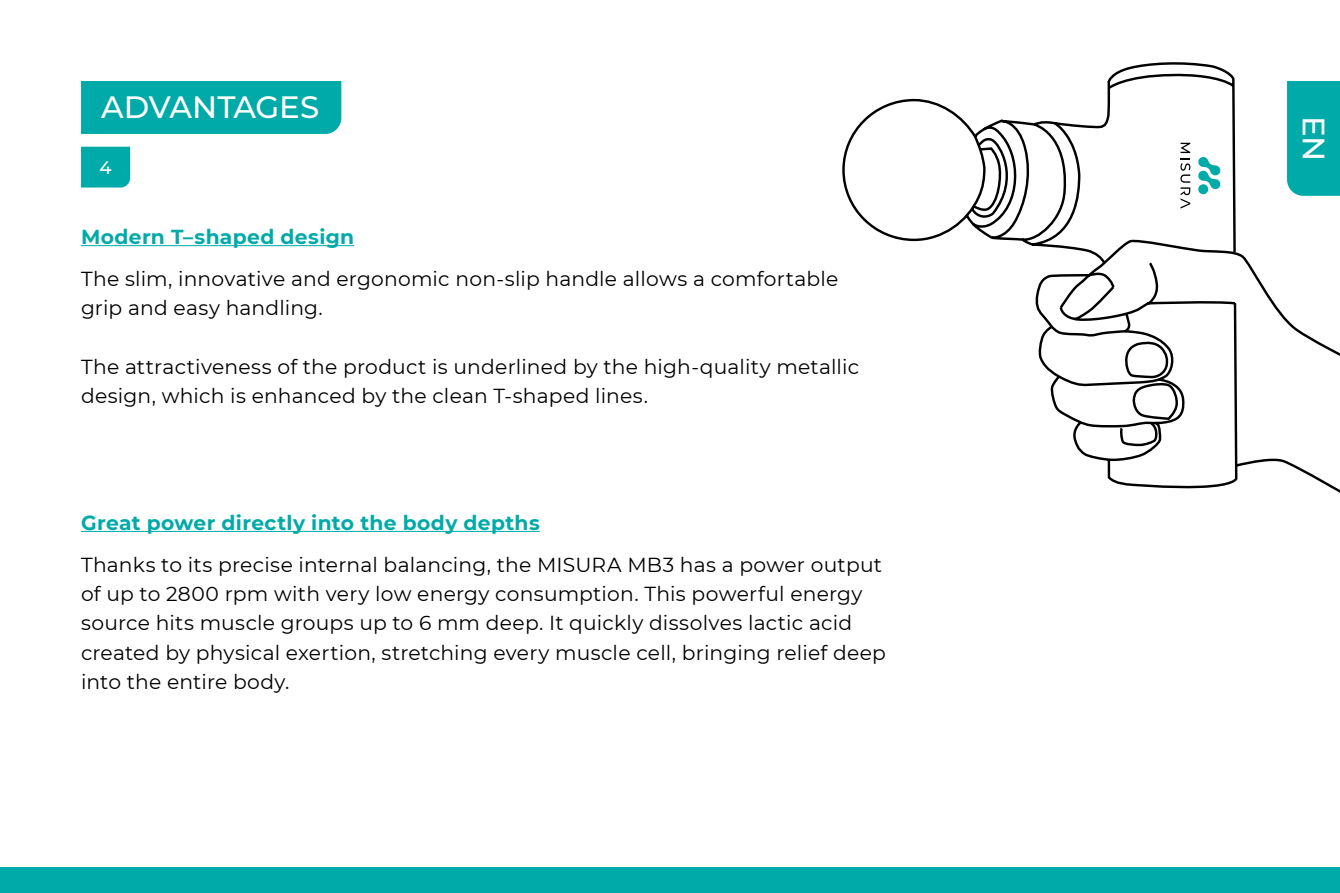
<style>
.page{position:relative;width:1340px;height:893px;background:#fff}
.page>*{position:absolute;margin:0;border:0;box-sizing:border-box;transform-origin:0 0}
.t1{font:500 30.82px "Montserrat";letter-spacing:-.01em;color:#fff}
.t2{font:20.25px/29.2px "Montserrat";letter-spacing:.01em;color:#000}
.t3{font:700 20.25px "Montserrat";letter-spacing:.015em;color:#00aaa8}
.t4{font:500 18.22px "Montserrat";color:#fff}
</style>
<div class="page">
<div style="left:0;top:867px;width:1339px;height:26px;background:#00aaa8"></div>
<div style="left:81px;top:147px;width:49px;height:41px;background:#00aaa8"></div>
<div style="left:81px;top:81px;width:260px;height:53px;background:#00aaa8"></div>
<hr style="left:81px;top:245px;width:273px;height:1px;background:#00aaa8">
<hr style="left:81px;top:531px;width:459px;height:1px;background:#00aaa8">
<svg style="left:842px;top:62px;width:497px;height:431px"></svg>
<div style="left:1286px;top:81px;width:53px;height:115px;background:#00aaa8"></div>
<h1 class="t1" style="left:101px;top:86px;width:220px">ADVANTAGES</h1>
<p class="t4" style="left:99px;top:155px;width:14px">4</p>
<p class="t3" style="left:81px;top:222px;width:275px">Modern T–shaped design</p>
<p class="t2" style="left:81px;top:264px;width:759px">The slim, innovative and ergonomic non-slip handle allows a comfortable grip and easy handling.</p>
<p class="t2" style="left:81px;top:351px;width:779px">The attractiveness of the product is underlined by the high-quality metallic design, which is enhanced by the clean T-shaped lines.</p>
<p class="t3" style="left:81px;top:508px;width:460px">Great power directly into the body depths</p>
<p class="t2" style="left:81px;top:549px;width:806px">Thanks to its precise internal balancing, the MISURA MB3 has a power output of up to 2800 rpm with very low energy consumption. This powerful energy source hits muscle groups up to 6 mm deep. It quickly dissolves lactic acid created by physical exertion, stretching every muscle cell, bringing relief deep into the entire body.</p>
<h1 class="t1" style="left:1335px;top:116px;width:47px;rotate:90deg">EN</h1>
</div>
